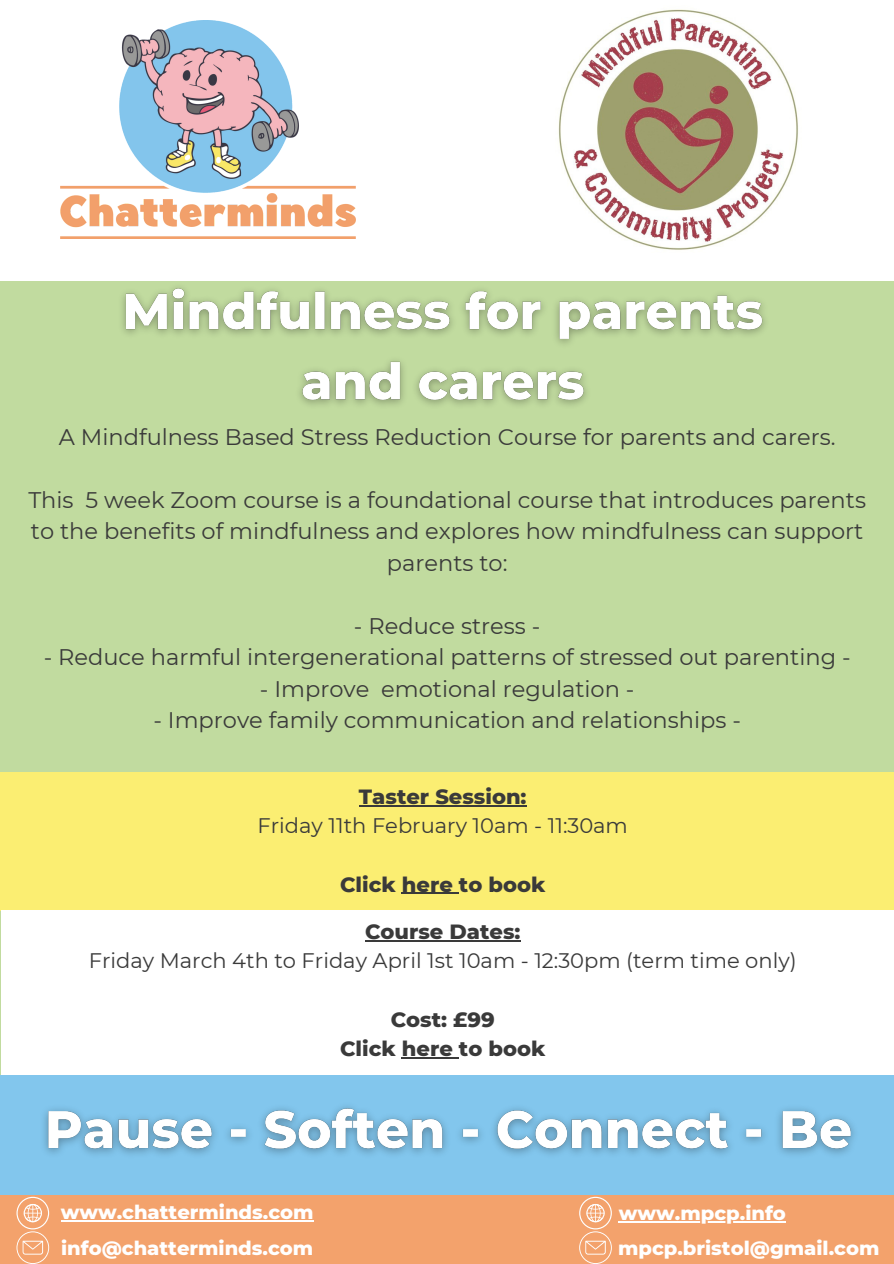
<style>
.page{position:relative;width:894px;height:1264px;background:#fff}
.page>*{position:absolute;margin:0;border:0;box-sizing:border-box;transform-origin:0 0}
.t1{font:22.5px/31.5px "Montserrat";color:#3a3a3a;text-align:center}
.t2{font:21px "Montserrat";color:#3a3a3a}
.t3{font:800 21px "Montserrat";color:#3a3a3a}
.t4{font:800 19.5px "Montserrat";color:#fff}
</style>
<div class="page">
<div style="left:0;top:0;width:893px;height:1263px;background:#c1db9f"></div>
<div style="left:0;top:1074px;width:893px;height:122px;background:#82c6ed"></div>
<div style="left:0;top:0;width:893px;height:280px;background:#fff"></div>
<img style="left:61px;top:20px;width:295px;height:218px">
<div style="left:0;top:1195px;width:893px;height:68px;background:#f3a26c"></div>
<img style="left:558px;top:9px;width:240px;height:241px">
<hr style="left:618px;top:1221px;width:167px;height:1px;background:#fff">
<svg style="left:16px;top:1196px;width:33px;height:67px"></svg>
<img style="left:110px;top:280px;width:664px;height:126px">
<svg style="left:579px;top:1196px;width:32px;height:67px"></svg>
<div style="left:0;top:772px;width:893px;height:138px;background:#fbee72"></div>
<hr style="left:61px;top:1220px;width:252px;height:1px;background:#fff">
<img style="left:44px;top:1106px;width:810px;height:49px">
<hr style="left:359px;top:805px;width:167px;height:1px;background:#3a3a3a">
<hr style="left:402px;top:892px;width:57px;height:2px;background:#3a3a3a">
<div style="left:1px;top:910px;width:892px;height:164px;background:#fff"></div>
<hr style="left:365px;top:940px;width:155px;height:1px;background:#3a3a3a">
<hr style="left:402px;top:1057px;width:57px;height:1px;background:#3a3a3a">
<p class="t1" style="left:59px;top:421px;width:778px">A Mindfulness Based Stress Reduction Course for parents and carers.</p>
<p class="t1" style="left:28px;top:484px;width:838px">This 5 week Zoom course is a foundational course that introduces parents to the benefits of mindfulness and explores how mindfulness can support parents to:</p>
<p class="t1" style="left:354px;top:610px;width:188px">- Reduce stress -</p>
<p class="t1" style="left:44px;top:641px;width:808px">- Reduce harmful intergenerational patterns of stressed out parenting -</p>
<p class="t1" style="left:260px;top:673px;width:376px">- Improve emotional regulation -</p>
<p class="t1" style="left:153px;top:704px;width:589px">- Improve family communication and relationships -</p>
<p class="t3" style="left:359px;top:783px;width:169px">Taster Session:</p>
<p class="t2" style="left:257px;top:812px;width:372px">Friday 11th February 10am - 11:30am</p>
<p class="t3" style="left:340px;top:871px;width:207px">Click here to book</p>
<p class="t3" style="left:365px;top:918px;width:157px">Course Dates:</p>
<p class="t2" style="left:89px;top:948px;width:709px">Friday March 4th to Friday April 1st 10am - 12:30pm (term time only)</p>
<p class="t3" style="left:390px;top:1006px;width:106px">Cost: £99</p>
<p class="t3" style="left:340px;top:1035px;width:207px">Click here to book</p>
<p class="t4" style="left:61px;top:1200px;width:254px">www.chatterminds.com</p>
<p class="t4" style="left:61px;top:1235px;width:254px">info@chatterminds.com</p>
<p class="t4" style="left:618px;top:1235px;width:263px">mpcp.bristol@gmail.com</p>
<p class="t4" style="left:618px;top:1201px;width:168px">www.mpcp.info</p>
</div>
